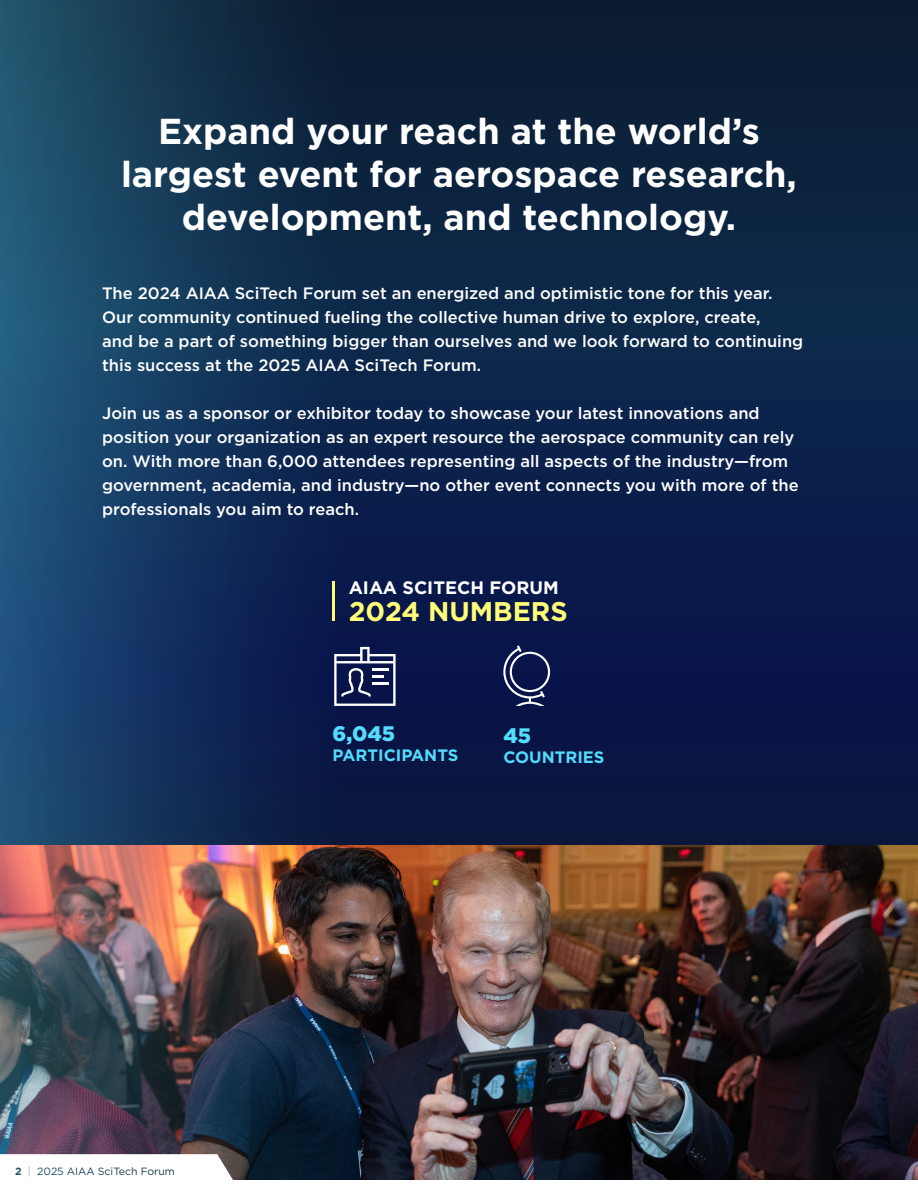
<style>
.page{position:relative;width:918px;height:1188px;background:#fff}
.page>*{position:absolute;margin:0;border:0;box-sizing:border-box;transform-origin:0 0}
.t1{font:700 36px/43.2px "Gotham";color:#fff;text-align:center}
.t2{font:700 27px "Gotham";color:#fffd76}
.t3{font:900 21px "Gotham";color:#52dcfe}
.t4{font:700 18px "Gotham";color:#fff}
.t5{font:500 16.5px/24px "Gotham";color:#fff}
.t6{font:700 16.5px "Gotham";color:#52dcfe}
.t7{font:10.5px "Gotham";color:#0b1a2e}
.s1{font-weight:700}
.s2{color:#939598}
</style>
<div class="page">
<svg style="left:364px;top:0;width:554px;height:845px;background:#0a1d43"></svg>
<img style="left:364px;top:845px;width:554px;height:335px">
<img style="left:0;top:0;width:364px;height:1180px">
<svg style="left:334px;top:647px;width:62px;height:59px"></svg>
<svg style="left:503px;top:645px;width:47px;height:61px;background:#343d6a"></svg>
<hr style="left:333px;top:581px;width:2px;height:40px;background:#fffd76">
<h1 class="t1" style="left:121px;top:109px;width:677px">Expand your reach at the world’s largest event for aerospace research, development, and technology.</h1>
<p class="t5" style="left:102px;top:281px;width:703px">The 2024 AIAA SciTech Forum set an energized and optimistic tone for this year.<br>Our community continued fueling the collective human drive to explore, create,<br>and be a part of something bigger than ourselves and we look forward to continuing this success at the 2025 AIAA SciTech Forum.</p>
<p class="t5" style="left:102px;top:401px;width:698px">Join us as a sponsor or exhibitor today to showcase your latest innovations and position your organization as an expert resource the aerospace community can rely on. With more than 6,000 attendees representing all aspects of the industry—from government, academia, and industry—no other event connects you with more of the professionals you aim to reach.</p>
<p class="t4" style="left:349px;top:576px;width:212px">AIAA SCITECH FORUM</p>
<h2 class="t2" style="left:349px;top:593px;width:220px">2024 NUMBERS</h2>
<p class="t3" style="left:333px;top:722px;width:64px">6,045</p>
<p class="t6" style="left:333px;top:744px;width:127px">PARTICIPANTS</p>
<p class="t3" style="left:503px;top:723px;width:29px">45</p>
<p class="t6" style="left:503px;top:746px;width:103px">COUNTRIES</p>
<p class="t7" style="left:15px;top:1164px;width:161px"><span class="s1">2</span> <span class="s2">|</span> 2025 AIAA SciTech Forum</p>
</div>
